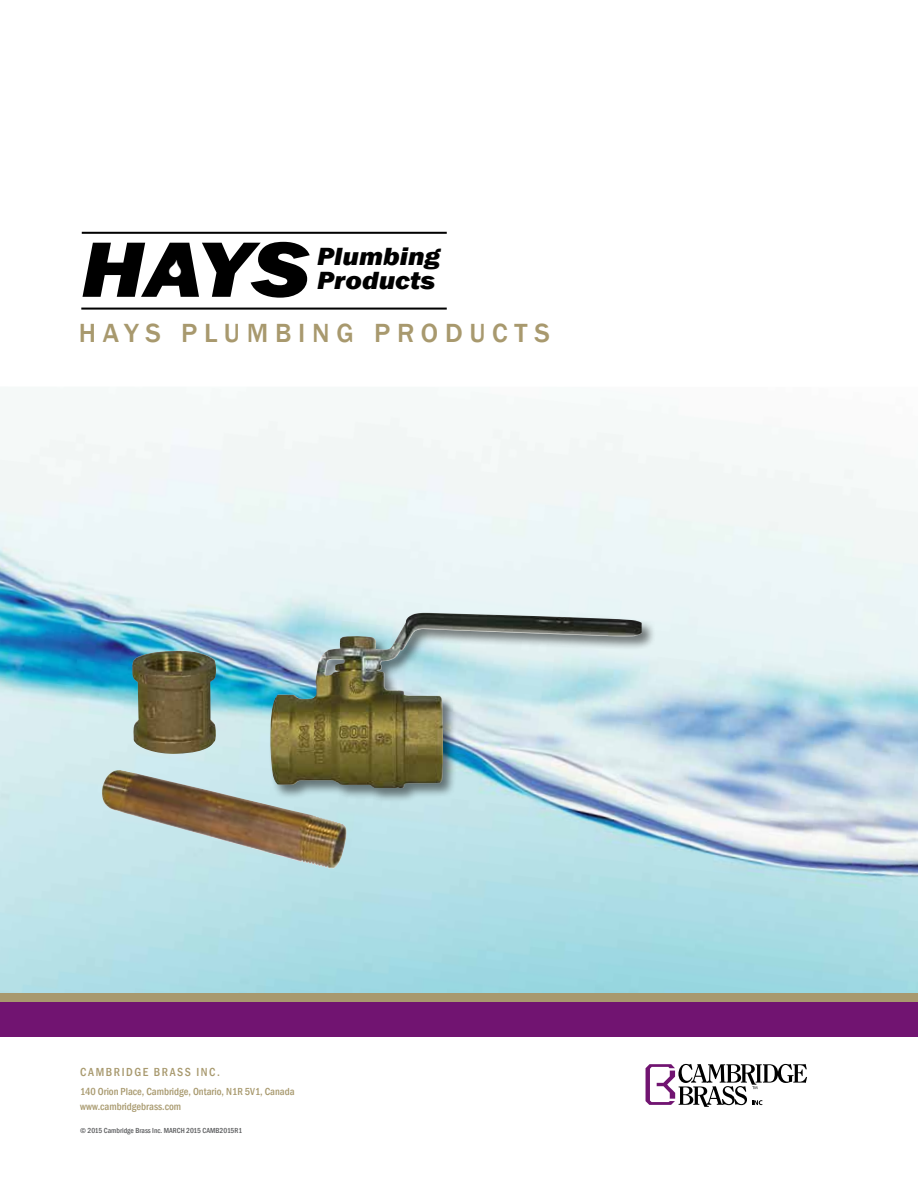
<style>
.page{position:relative;width:918px;height:1188px;background:#fff}
.page>*{position:absolute;margin:0;border:0;box-sizing:border-box;transform-origin:0 0}
.t1{font:italic 800 81.15px "Franklin Gothic";color:#000;scale:1.15 1}
.t2{font:500 27px "Franklin Gothic";letter-spacing:.25em;color:#a8996e}
.t3{font:italic 800 25.65px/24.3px "Franklin Gothic";color:#000;scale:1.11 1}
.t4{font:500 condensed 12px "Franklin Gothic";letter-spacing:.13em;color:#a8996e}
.t5{font:500 condensed 10.5px/14.4px "Franklin Gothic";color:#a8996e}
.t6{font:500 condensed 7.5px "Franklin Gothic";color:#58595b}
</style>
<div class="page">
<img style="left:0;top:416px;width:918px;height:577px">
<div style="left:0;top:1001px;width:918px;height:35px;background:#711471"></div>
<div style="left:0;top:993px;width:918px;height:9px;background:#a8996e"></div>
<svg style="left:646px;top:1064px;width:161px;height:43px"></svg>
<div style="left:269px;top:611px;width:387px;height:192px;background:#000;opacity:.5"></div>
<img style="left:270px;top:613px;width:372px;height:175px">
<img style="left:102px;top:770px;width:245px;height:99px">
<img style="left:131px;top:651px;width:85px;height:104px">
<hr style="left:81px;top:308px;width:366px;height:2px;background:#000">
<hr style="left:82px;top:232px;width:365px;height:2px;background:#000">
<h1 class="t1" style="left:81px;top:217px;width:200px">HAYS</h1>
<h3 class="t3" style="left:317px;top:245px;width:113px">Plumbing<br>Products</h3>
<h2 class="t2" style="left:79px;top:316px;width:473px">HAYS PLUMBING PRODUCTS</h2>
<p class="t4" style="left:80px;top:1064px;width:141px">CAMBRIDGE BRASS INC.</p>
<p class="t5" style="left:80px;top:1084px;width:216px">140 Orion Place, Cambridge, Ontario, N1R 5V1, Canada www.cambridgebrass.com</p>
<p class="t6" style="left:80px;top:1126px;width:164px">© 2015 Cambridge Brass Inc. MARCH 2015 CAMB2015R1</p>
</div>
